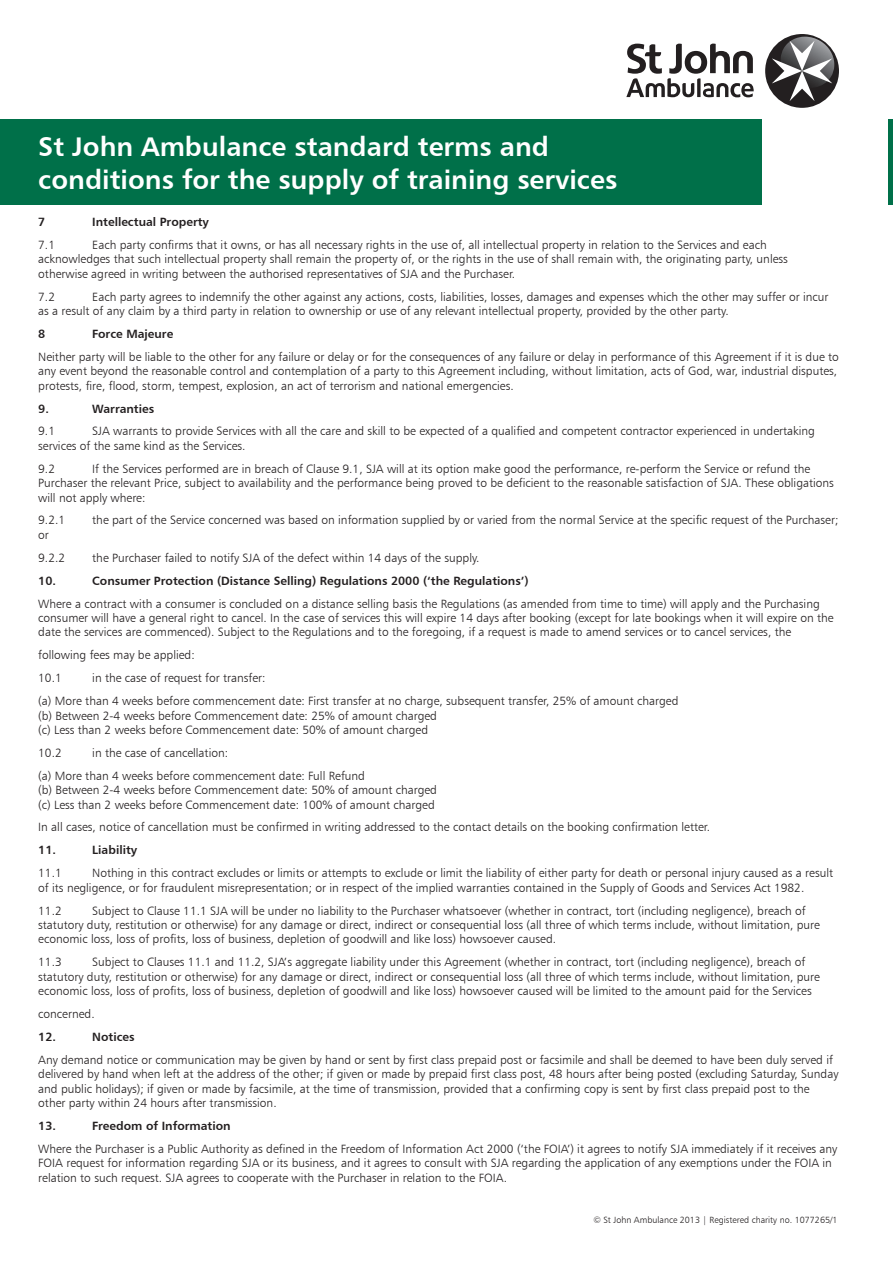
<style>
.page{position:relative;width:893px;height:1263px;background:#fff}
.page>*{position:absolute;margin:0;border:0;box-sizing:border-box;transform-origin:0 0}
.t1{font:27px/32.4px "Humanist 777 BT Bold B";color:#fff}
.t2{font:12px/14.4px "Humanist 777 BT Light B";color:#231f20}
.t3{font:12px "Humanist 777 BT Bold B";color:#231f20}
.t4{font:9px "Humanist 777 BT Light B";color:#231f20}
</style>
<div class="page">
<div style="left:0;top:119px;width:761px;height:86px;background:#007049"></div>
<svg style="left:626px;top:44px;width:128px;height:53px"></svg>
<div style="left:765px;top:34px;width:74px;height:74px;background:#231f20;border-radius:50%"></div>
<svg style="left:772px;top:37px;width:62px;height:64px"></svg>
<hr style="left:889px;top:119px;width:4px;height:86px;background:#007049">
<p class="t1" style="left:38px;top:130px;width:581px">St John Ambulance standard terms and conditions for the supply of training services</p>
<p class="t3" style="left:38px;top:214px;width:9px">7</p>
<p class="t3" style="left:92px;top:214px;width:118px">Intellectual Property</p>
<p class="t2" style="left:38px;top:237px;width:18px">7.1</p>
<p class="t2" style="left:38px;top:237px;width:751px;text-indent:54px">Each party confirms that it owns, or has all necessary rights in the use of, all intellectual property in relation to the Services and each acknowledges that such intellectual property shall remain the property of, or the rights in the use of shall remain with, the originating party, unless otherwise agreed in writing between the authorised representatives of SJA and the Purchaser.</p>
<p class="t2" style="left:38px;top:289px;width:18px">7.2</p>
<p class="t2" style="left:38px;top:289px;width:792px;text-indent:54px">Each party agrees to indemnify the other against any actions, costs, liabilities, losses, damages and expenses which the other may suffer or incur as a result of any claim by a third party in relation to ownership or use of any relevant intellectual property, provided by the other party.</p>
<p class="t3" style="left:38px;top:326px;width:9px">8</p>
<p class="t3" style="left:92px;top:326px;width:83px">Force Majeure</p>
<p class="t2" style="left:38px;top:349px;width:802px">Neither party will be liable to the other for any failure or delay or for the consequences of any failure or delay in performance of this Agreement if it is due to any event beyond the reasonable control and contemplation of a party to this Agreement including, without limitation, acts of God, war, industrial disputes, protests, fire, flood, storm, tempest, explosion, an act of terrorism and national emergencies.</p>
<p class="t3" style="left:38px;top:401px;width:12px">9.</p>
<p class="t3" style="left:92px;top:401px;width:63px">Warranties</p>
<p class="t2" style="left:38px;top:424px;width:18px">9.1</p>
<p class="t2" style="left:38px;top:424px;width:778px;text-indent:54px">SJA warrants to provide Services with all the care and skill to be expected of a qualified and competent contractor experienced in undertaking services of the same kind as the Services.</p>
<p class="t2" style="left:38px;top:461px;width:18px">9.2</p>
<p class="t2" style="left:38px;top:461px;width:797px;text-indent:54px">If the Services performed are in breach of Clause 9.1, SJA will at its option make good the performance, re-perform the Service or refund the<br>Purchaser the relevant Price, subject to availability and the performance being proved to be deficient to the reasonable satisfaction of SJA. These obligations will not apply where:</p>
<p class="t2" style="left:38px;top:513px;width:28px">9.2.1</p>
<p class="t2" style="left:92px;top:513px;width:748px">the part of the Service concerned was based on information supplied by or varied from the normal Service at the specific request of the Purchaser;</p>
<p class="t2" style="left:38px;top:527px;width:12px">or</p>
<p class="t2" style="left:38px;top:550px;width:28px">9.2.2</p>
<p class="t2" style="left:92px;top:550px;width:389px">the Purchaser failed to notify SJA of the defect within 14 days of the supply.</p>
<p class="t3" style="left:38px;top:573px;width:19px">10.</p>
<p class="t3" style="left:92px;top:573px;width:438px">Consumer Protection (Distance Selling) Regulations 2000 (‘the Regulations’)</p>
<p class="t2" style="left:38px;top:596px;width:797px">Where a contract with a consumer is concluded on a distance selling basis the Regulations (as amended from time to time) will apply and the Purchasing consumer will have a general right to cancel. In the case of services this will expire 14 days after booking (except for late bookings when it will expire on the date the services are commenced). Subject to the Regulations and to the foregoing, if a request is made to amend services or to cancel services, the</p>
<p class="t2" style="left:38px;top:648px;width:158px">following fees may be applied:</p>
<p class="t2" style="left:38px;top:671px;width:25px">10.1</p>
<p class="t2" style="left:92px;top:671px;width:175px">in the case of request for transfer:</p>
<p class="t2" style="left:38px;top:693px;width:642px">(a) More than 4 weeks before commencement date: First transfer at no charge, subsequent transfer, 25% of amount charged (b) Between 2-4 weeks before Commencement date: 25% of amount charged<br>(c) Less than 2 weeks before Commencement date: 50% of amount charged</p>
<p class="t2" style="left:38px;top:745px;width:25px">10.2</p>
<p class="t2" style="left:92px;top:745px;width:137px">in the case of cancellation:</p>
<p class="t2" style="left:38px;top:768px;width:400px">(a) More than 4 weeks before commencement date: Full Refund<br>(b) Between 2-4 weeks before Commencement date: 50% of amount charged (c) Less than 2 weeks before Commencement date: 100% of amount charged</p>
<p class="t2" style="left:38px;top:820px;width:673px">In all cases, notice of cancellation must be confirmed in writing addressed to the contact details on the booking confirmation letter.</p>
<p class="t3" style="left:38px;top:842px;width:19px">11.</p>
<p class="t3" style="left:92px;top:842px;width:46px">Liability</p>
<p class="t2" style="left:38px;top:866px;width:25px">11.1</p>
<p class="t2" style="left:38px;top:866px;width:796px;text-indent:54px">Nothing in this contract excludes or limits or attempts to exclude or limit the liability of either party for death or personal injury caused as a result of its negligence, or for fraudulent misrepresentation; or in respect of the implied warranties contained in the Supply of Goods and Services Act 1982.</p>
<p class="t2" style="left:38px;top:903px;width:25px">11.2</p>
<p class="t2" style="left:38px;top:903px;width:783px;text-indent:54px">Subject to Clause 11.1 SJA will be under no liability to the Purchaser whatsoever (whether in contract, tort (including negligence), breach of statutory duty, restitution or otherwise) for any damage or direct, indirect or consequential loss (all three of which terms include, without limitation, pure economic loss, loss of profits, loss of business, depletion of goodwill and like loss) howsoever caused.</p>
<p class="t2" style="left:38px;top:955px;width:25px">11.3</p>
<p class="t2" style="left:38px;top:955px;width:783px;text-indent:54px">Subject to Clauses 11.1 and 11.2, SJA’s aggregate liability under this Agreement (whether in contract, tort (including negligence), breach of statutory duty, restitution or otherwise) for any damage or direct, indirect or consequential loss (all three of which terms include, without limitation, pure economic loss, loss of profits, loss of business, depletion of goodwill and like loss) howsoever caused will be limited to the amount paid for the Services</p>
<p class="t2" style="left:38px;top:1006px;width:58px">concerned.</p>
<p class="t3" style="left:38px;top:1029px;width:19px">12.</p>
<p class="t3" style="left:92px;top:1029px;width:44px">Notices</p>
<p class="t2" style="left:38px;top:1052px;width:802px">Any demand notice or communication may be given by hand or sent by first class prepaid post or facsimile and shall be deemed to have been duly served if delivered by hand when left at the address of the other; if given or made by prepaid first class post, 48 hours after being posted (excluding Saturday, Sunday and public holidays); if given or made by facsimile, at the time of transmission, provided that a confirming copy is sent by first class prepaid post to the other party within 24 hours after transmission.</p>
<p class="t3" style="left:38px;top:1118px;width:19px">13.</p>
<p class="t3" style="left:92px;top:1118px;width:140px">Freedom of Information</p>
<p class="t2" style="left:38px;top:1141px;width:801px">Where the Purchaser is a Public Authority as defined in the Freedom of Information Act 2000 (‘the FOIA’) it agrees to notify SJA immediately if it receives any<br>FOIA request for information regarding SJA or its business, and it agrees to consult with SJA regarding the application of any exemptions under the FOIA in relation to such request. SJA agrees to cooperate with the Purchaser in relation to the FOIA.</p>
<p class="t4" style="left:593px;top:1214px;width:246px">© St John Ambulance 2013 | Registered charity no. 1077265/1</p>
</div>
